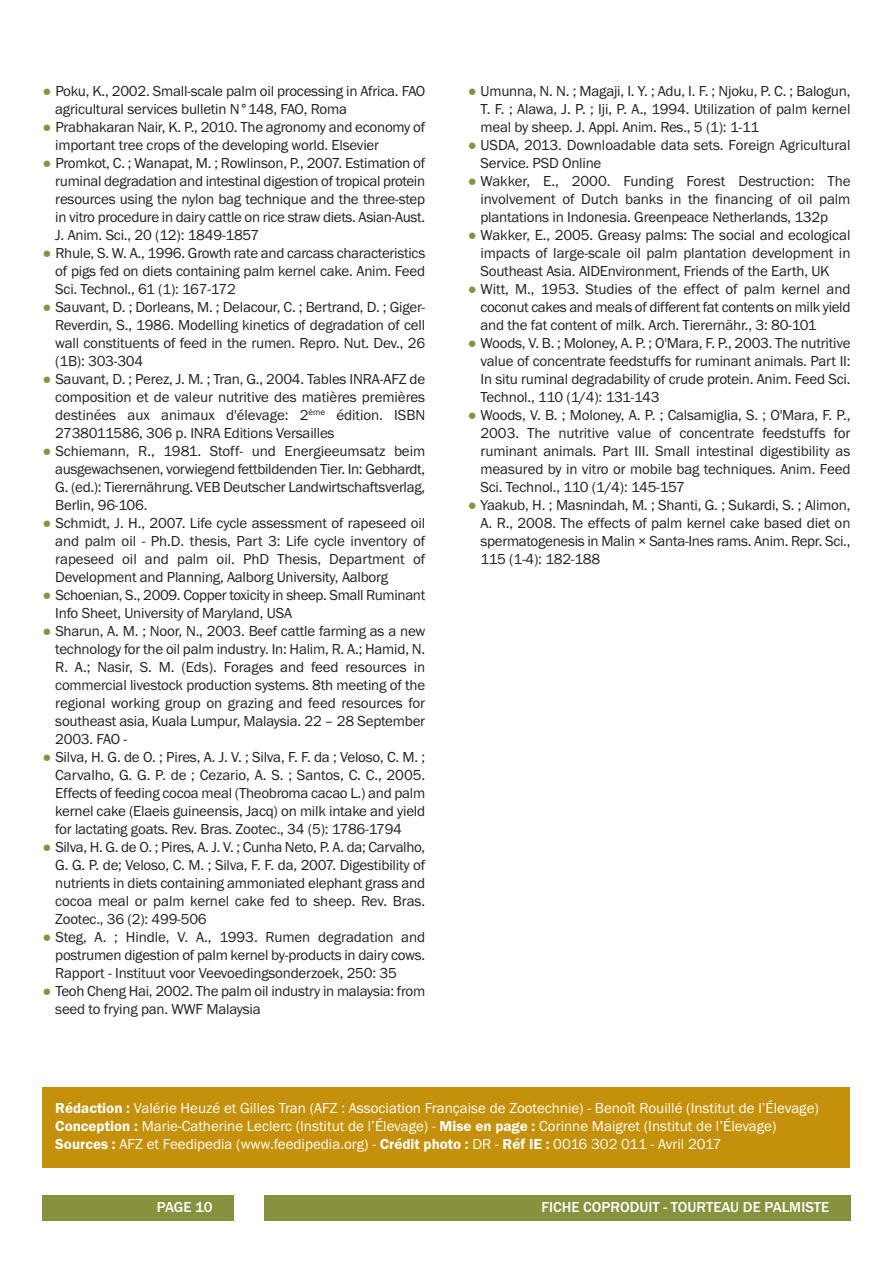
<style>
.page{position:relative;width:893px;height:1263px;background:#fff}
.page>*{position:absolute;margin:0;border:0;box-sizing:border-box;transform-origin:0 0}
.t1{font:15px/18px "Franklin Gothic";letter-spacing:-.015em;color:#231f20;text-align:justify}
.t2{font:15px/18px "Franklin Gothic";color:#fff}
.t3{font:500 15px "Franklin Gothic";color:#fff}
.s1{color:#88913d}
.s2{font-weight:600}
</style>
<div class="page">
<div style="left:43px;top:1087px;width:807px;height:81px;background:#c5910a"></div>
<div style="left:264px;top:1195px;width:586px;height:25px;background:#88913d"></div>
<div style="left:43px;top:1195px;width:191px;height:25px;background:#88913d"></div>
<p class="t1" style="left:55px;top:81px;width:371px;text-indent:-13px"><span class="s1">●</span> Poku, K., 2002. Small-scale palm oil processing in Africa. FAO agricultural services bulletin N°148, FAO, Roma</p>
<p class="t1" style="left:55px;top:117px;width:371px;text-indent:-13px"><span class="s1">●</span> Prabhakaran Nair, K. P., 2010. The agronomy and economy of important tree crops of the developing world. Elsevier</p>
<p class="t1" style="left:55px;top:153px;width:371px;text-indent:-13px"><span class="s1">●</span> Promkot, C. ; Wanapat, M. ; Rowlinson, P., 2007. Estimation of ruminal degradation and intestinal digestion of tropical protein resources using the nylon bag technique and the three-step in vitro procedure in dairy cattle on rice straw diets. Asian-Aust.<br>J. Anim. Sci., 20 (12): 1849-1857</p>
<p class="t1" style="left:55px;top:243px;width:371px;text-indent:-13px"><span class="s1">●</span> Rhule, S. W. A., 1996. Growth rate and carcass characteristics of pigs fed on diets containing palm kernel cake. Anim. Feed Sci. Technol., 61 (1): 167-172</p>
<p class="t1" style="left:55px;top:297px;width:371px;text-indent:-13px"><span class="s1">●</span> Sauvant, D. ; Dorleans, M. ; Delacour, C. ; Bertrand, D. ; Giger-Reverdin, S., 1986. Modelling kinetics of degradation of cell wall constituents of feed in the rumen. Repro. Nut. Dev., 26 (1B): 303-304</p>
<p class="t1" style="left:55px;top:369px;width:371px;text-indent:-13px"><span class="s1">●</span> Sauvant, D. ; Perez, J. M. ; Tran, G., 2004. Tables INRA-AFZ de composition et de valeur nutritive des matières premières destinées aux animaux d'élevage: 2<sup>ème</sup> édition. ISBN 2738011586, 306 p. INRA Editions Versailles</p>
<p class="t1" style="left:55px;top:441px;width:371px;text-indent:-13px"><span class="s1">●</span> Schiemann, R., 1981. Stoff- und Energieeumsatz beim ausgewachsenen, vorwiegend fettbildenden Tier. In: Gebhardt, G. (ed.): Tierernährung. VEB Deutscher Landwirtschaftsverlag, Berlin, 96-106.</p>
<p class="t1" style="left:55px;top:513px;width:371px;text-indent:-13px"><span class="s1">●</span> Schmidt, J. H., 2007. Life cycle assessment of rapeseed oil and palm oil - Ph.D. thesis, Part 3: Life cycle inventory of rapeseed oil and palm oil. PhD Thesis, Department of Development and Planning, Aalborg University, Aalborg</p>
<p class="t1" style="left:55px;top:585px;width:371px;text-indent:-13px"><span class="s1">●</span> Schoenian, S., 2009. Copper toxicity in sheep. Small Ruminant<br>Info Sheet, University of Maryland, USA</p>
<p class="t1" style="left:55px;top:621px;width:371px;text-indent:-13px"><span class="s1">●</span> Sharun, A. M. ; Noor, N., 2003. Beef cattle farming as a new technology for the oil palm industry. In: Halim, R. A.; Hamid, N.<br>R. A.; Nasir, S. M. (Eds). Forages and feed resources in commercial livestock production systems. 8th meeting of the regional working group on grazing and feed resources for southeast asia, Kuala Lumpur, Malaysia. 22 – 28 September 2003. FAO -</p>
<p class="t1" style="left:55px;top:747px;width:371px;text-indent:-13px"><span class="s1">●</span> Silva, H. G. de O. ; Pires, A. J. V. ; Silva, F. F. da ; Veloso, C. M. ; Carvalho, G. G. P. de ; Cezario, A. S. ; Santos, C. C., 2005.<br>Effects of feeding cocoa meal (Theobroma cacao L.) and palm kernel cake (Elaeis guineensis, Jacq) on milk intake and yield for lactating goats. Rev. Bras. Zootec., 34 (5): 1786-1794</p>
<p class="t1" style="left:55px;top:837px;width:371px;text-indent:-13px"><span class="s1">●</span> Silva, H. G. de O. ; Pires, A. J. V. ; Cunha Neto, P. A. da; Carvalho, G. G. P. de; Veloso, C. M. ; Silva, F. F. da, 2007. Digestibility of nutrients in diets containing ammoniated elephant grass and cocoa meal or palm kernel cake fed to sheep. Rev. Bras.<br>Zootec., 36 (2): 499-506</p>
<p class="t1" style="left:55px;top:927px;width:372px;text-indent:-13px"><span class="s1">●</span> Steg, A. ; Hindle, V. A., 1993. Rumen degradation and postrumen digestion of palm kernel by-products in dairy cows.<br>Rapport - Instituut voor Veevoedingsonderzoek, 250: 35</p>
<p class="t1" style="left:55px;top:981px;width:371px;text-indent:-13px"><span class="s1">●</span> Teoh Cheng Hai, 2002. The palm oil industry in malaysia: from seed to frying pan. WWF Malaysia</p>
<p class="t1" style="left:480px;top:81px;width:371px;text-indent:-13px"><span class="s1">●</span> Umunna, N. N. ; Magaji, I. Y. ; Adu, I. F. ; Njoku, P. C. ; Balogun, T. F. ; Alawa, J. P. ; Iji, P. A., 1994. Utilization of palm kernel meal by sheep. J. Appl. Anim. Res., 5 (1): 1-11</p>
<p class="t1" style="left:480px;top:135px;width:371px;text-indent:-13px"><span class="s1">●</span> USDA, 2013. Downloadable data sets. Foreign Agricultural<br>Service. PSD Online</p>
<p class="t1" style="left:480px;top:171px;width:371px;text-indent:-13px"><span class="s1">●</span> Wakker, E., 2000. Funding Forest Destruction: The involvement of Dutch banks in the financing of oil palm plantations in Indonesia. Greenpeace Netherlands, 132p</p>
<p class="t1" style="left:480px;top:225px;width:371px;text-indent:-13px"><span class="s1">●</span> Wakker, E., 2005. Greasy palms: The social and ecological impacts of large-scale oil palm plantation development in Southeast Asia. AIDEnvironment, Friends of the Earth, UK</p>
<p class="t1" style="left:480px;top:279px;width:371px;text-indent:-13px"><span class="s1">●</span> Witt, M., 1953. Studies of the effect of palm kernel and coconut cakes and meals of different fat contents on milk yield and the fat content of milk. Arch. Tierernähr., 3: 80-101</p>
<p class="t1" style="left:480px;top:333px;width:371px;text-indent:-13px"><span class="s1">●</span> Woods, V. B. ; Moloney, A. P. ; O'Mara, F. P., 2003. The nutritive value of concentrate feedstuffs for ruminant animals. Part II:<br>In situ ruminal degradability of crude protein. Anim. Feed Sci.<br>Technol., 110 (1/4): 131-143</p>
<p class="t1" style="left:480px;top:405px;width:371px;text-indent:-13px"><span class="s1">●</span> Woods, V. B. ; Moloney, A. P. ; Calsamiglia, S. ; O'Mara, F. P., 2003. The nutritive value of concentrate feedstuffs for ruminant animals. Part III. Small intestinal digestibility as measured by in vitro or mobile bag techniques. Anim. Feed Sci. Technol., 110 (1/4): 145-157</p>
<p class="t1" style="left:480px;top:495px;width:371px;text-indent:-13px"><span class="s1">●</span> Yaakub, H. ; Masnindah, M. ; Shanti, G. ; Sukardi, S. ; Alimon, A. R., 2008. The effects of palm kernel cake based diet on spermatogenesis in Malin × Santa-Ines rams. Anim. Repr. Sci., 115 (1-4): 182-188</p>
<p class="t2" style="left:55px;top:1099px;width:765px"><span class="s2">Rédaction :</span> Valérie Heuzé et Gilles Tran (AFZ : Association Française de Zootechnie) - Benoît Rouillé (Institut de l’Élevage)<br><span class="s2">Conception :</span> Marie-Catherine Leclerc (Institut de l’Élevage) - <span class="s2">Mise en page :</span> Corinne Maigret (Institut de l’Élevage)<br><span class="s2">Sources :</span> AFZ et Feedipedia (www.feedipedia.org) - <span class="s2">Crédit photo :</span> DR - <span class="s2">Réf IE :</span> 0016 302 011 - Avril 2017</p>
<p class="t3" style="left:157px;top:1197px;width:57px">PAGE 10</p>
<p class="t3" style="left:542px;top:1197px;width:289px">FICHE COPRODUIT - TOURTEAU DE PALMISTE</p>
</div>
